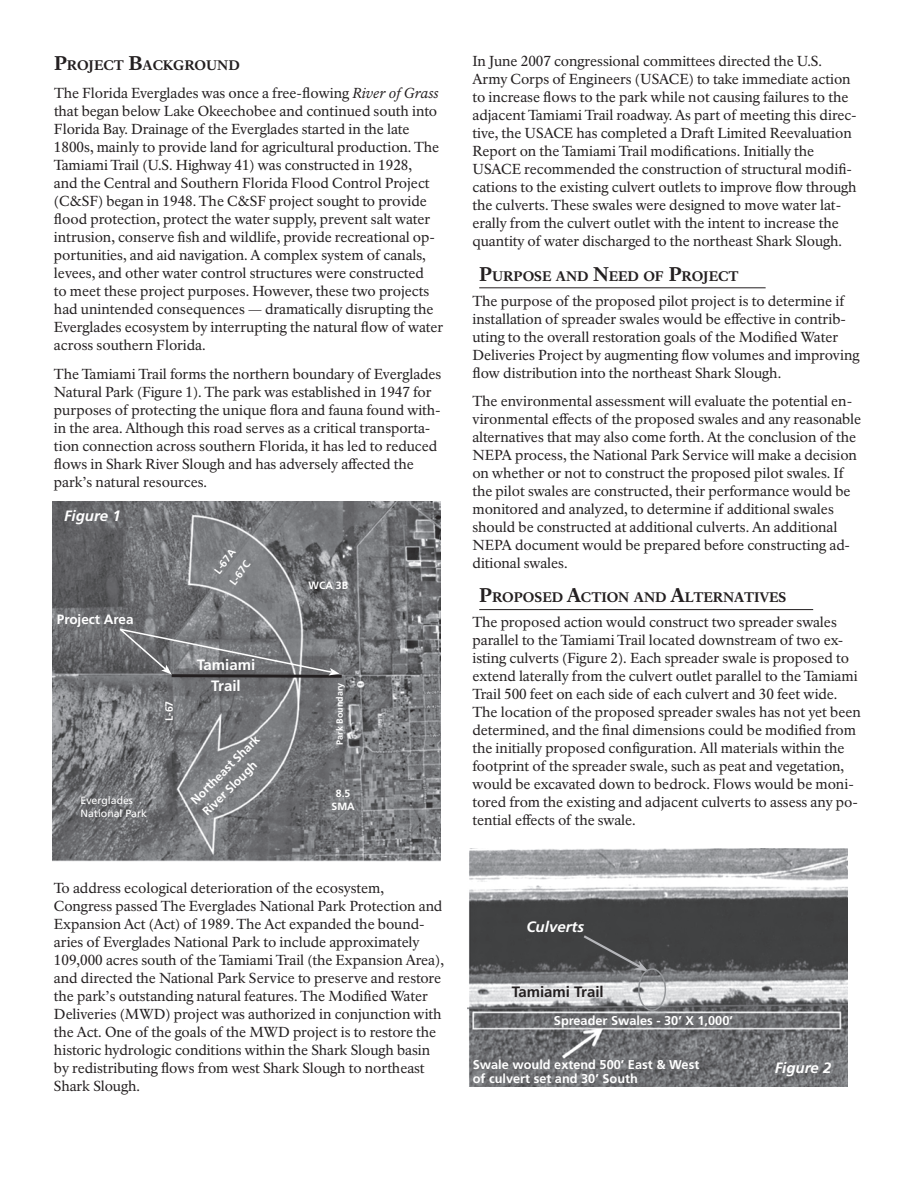
<style>
.page{position:relative;width:918px;height:1188px;background:#fff}
.page>*{position:absolute;margin:0;border:0;box-sizing:border-box;transform-origin:0 0}
.t1{font:italic 700 15px "Frutiger LT Std";color:#fff}
.t2{font:700 15px "Frutiger LT Std";color:#231f20}
.t3{font:700 15px/21px "Frutiger LT Std";color:#fff;text-align:center}
.t4{font:14.25px/18px "NPS Rawlinson OT";letter-spacing:-.005em;color:#231f20}
.t5{font:800 13.65px "NPS Rawlinson OT";color:#231f20}
.t6{font:700 13.5px "Frutiger LT Std";color:#fff}
.t7{font:700 12.75px/14.2px "Frutiger LT Std";color:#fff}
.t8{font:700 12px/16.5px "Frutiger LT Std";color:#fff}
.t9{font:700 10.5px/19px "Frutiger LT Std";color:#fff}
.t10{font:10.5px/13.5px "Frutiger LT Std";color:#fff}
.t11{font:700 9px "Frutiger LT Std";color:#fff}
.s1{font-size:19.5px}
.s2{font-style:italic}
</style>
<div class="page">
<hr style="left:479px;top:287px;width:287px;height:1px;background:#231f20">
<hr style="left:479px;top:609px;width:334px;height:1px;background:#231f20">
<img style="left:468px;top:848px;width:380px;height:239px">
<img style="left:52px;top:501px;width:388px;height:361px">
<svg style="left:118px;top:627px;width:227px;height:52px;background:#76777a"></svg>
<svg style="left:581px;top:933px;width:67px;height:38px;background:#4c4d4e"></svg>
<div style="left:638px;top:968px;width:28px;height:43px;border:2px solid #95979a;border-radius:50%"></div>
<p class="t5" style="left:54px;top:57px;width:187px"><span class="s1">P</span>ROJECT <span class="s1">B</span>ACKGROUND</p>
<p class="t4" style="left:54px;top:85px;width:391px">The Florida Everglades was once a free-flowing <span class="s2">River of Grass </span>that began below Lake Okeechobee and continued south into Florida Bay. Drainage of the Everglades started in the late 1800s, mainly to provide land for agricultural production. The Tamiami Trail (U.S. Highway 41) was constructed in 1928,<br>and the Central and Southern Florida Flood Control Project (C&amp;SF) began in 1948. The C&amp;SF project sought to provide flood protection, protect the water supply, prevent salt water intrusion, conserve fish and wildlife, provide recreational op&shy;portunities, and aid navigation. A complex system of canals, levees, and other water control structures were constructed<br>to meet these project purposes. However, these two projects had unintended consequences — dramatically disrupting the Everglades ecosystem by interrupting the natural flow of water across southern Florida.</p>
<p class="t4" style="left:54px;top:365px;width:389px">The Tamiami Trail forms the northern boundary of Everglades Natural Park (Figure 1). The park was established in 1947 for purposes of protecting the unique flora and fauna found with&shy;in the area. Although this road serves as a critical transporta&shy;tion connection across southern Florida, it has led to reduced flows in Shark River Slough and has adversely affected the park’s natural resources.</p>
<p class="t1" style="left:64px;top:507px;width:58px">Figure 1</p>
<p class="t6" style="left:57px;top:611px;width:78px">Project Area</p>
<p class="t10" style="left:81px;top:794px;width:68px">Everglades<br>National Park</p>
<p class="t9" style="left:209px;top:567px;width:30px;rotate:-53deg">L-67A<br>L-67C</p>
<p class="t9" style="left:160px;top:721px;width:22px;rotate:-90deg">L-67</p>
<p class="t3" style="left:197px;top:655px;width:60px">Tamiami<br>Trail</p>
<p class="t8" style="left:187px;top:796px;width:93px;rotate:-45deg">Northeast Shark<br>River Slough</p>
<p class="t9" style="left:309px;top:576px;width:41px">WCA 3B</p>
<p class="t11" style="left:334px;top:745px;width:64px;rotate:-90deg">Park Boundary</p>
<p class="t9" style="left:332px;top:786px;width:25px;line-height:13.5px;text-align:center">8.5<br>SMA</p>
<p class="t4" style="left:54px;top:879px;width:391px">To address ecological deterioration of the ecosystem, Congress passed The Everglades National Park Protection and Expansion Act (Act) of 1989. The Act expanded the bound&shy;aries of Everglades National Park to include approximately 109,000 acres south of the Tamiami Trail (the Expansion Area), and directed the National Park Service to preserve and restore the park’s outstanding natural features. The Modified Water Deliveries (MWD) project was authorized in conjunction with the Act. One of the goals of the MWD project is to restore the historic hydrologic conditions within the Shark Slough basin by redistributing flows from west Shark Slough to northeast Shark Slough.</p>
<p class="t4" style="left:472px;top:52px;width:386px">In June 2007 congressional committees directed the U.S.<br>Army Corps of Engineers (USACE) to take immediate action to increase flows to the park while not causing failures to the adjacent Tamiami Trail roadway. As part of meeting this direc&shy;tive, the USACE has completed a Draft Limited Reevaluation Report on the Tamiami Trail modifications. Initially the USACE recommended the construction of structural modifi&shy;cations to the existing culvert outlets to improve flow through the culverts. These swales were designed to move water lat&shy;erally from the culvert outlet with the intent to increase the quantity of water discharged to the northeast Shark Slough.</p>
<p class="t5" style="left:479px;top:268px;width:261px"><span class="s1">P</span>URPOSE AND <span class="s1">N</span>EED OF <span class="s1">P</span>ROJECT</p>
<p class="t4" style="left:472px;top:292px;width:389px">The purpose of the proposed pilot project is to determine if installation of spreader swales would be effective in contrib&shy;uting to the overall restoration goals of the Modified Water Deliveries Project by augmenting flow volumes and improving flow distribution into the northeast Shark Slough.</p>
<p class="t4" style="left:472px;top:392px;width:390px">The environmental assessment will evaluate the potential en&shy;vironmental effects of the proposed swales and any reasonable alternatives that may also come forth. At the conclusion of the NEPA process, the National Park Service will make a decision on whether or not to construct the proposed pilot swales. If the pilot swales are constructed, their performance would be monitored and analyzed, to determine if additional swales should be constructed at additional culverts. An additional NEPA document would be prepared before constructing ad&shy;ditional swales.</p>
<p class="t5" style="left:479px;top:589px;width:308px"><span class="s1">P</span>ROPOSED <span class="s1">A</span>CTION AND <span class="s1">A</span>LTERNATIVES</p>
<p class="t4" style="left:472px;top:614px;width:390px">The proposed action would construct two spreader swales parallel to the Tamiami Trail located downstream of two ex&shy;isting culverts (Figure 2). Each spreader swale is proposed to extend laterally from the culvert outlet parallel to the Tamiami Trail 500 feet on each side of each culvert and 30 feet wide.<br>The location of the proposed spreader swales has not yet been determined, and the final dimensions could be modified from the initially proposed configuration. All materials within the footprint of the spreader swale, such as peat and vegetation, would be excavated down to bedrock. Flows would be moni&shy;tored from the existing and adjacent culverts to assess any po&shy;tential effects of the swale.</p>
<p class="t1" style="left:526px;top:918px;width:59px">Culverts</p>
<p class="t2" style="left:512px;top:983px;width:94px">Tamiami Trail</p>
<p class="t7" style="left:554px;top:1013px;width:181px">Spreader Swales - 30’ X 1,000’</p>
<p class="t7" style="left:473px;top:1057px;width:228px">Swale would extend 500’ East &amp; West of culvert set and 30’ South</p>
<p class="t1" style="left:775px;top:1059px;width:58px">Figure 2</p>
</div>
